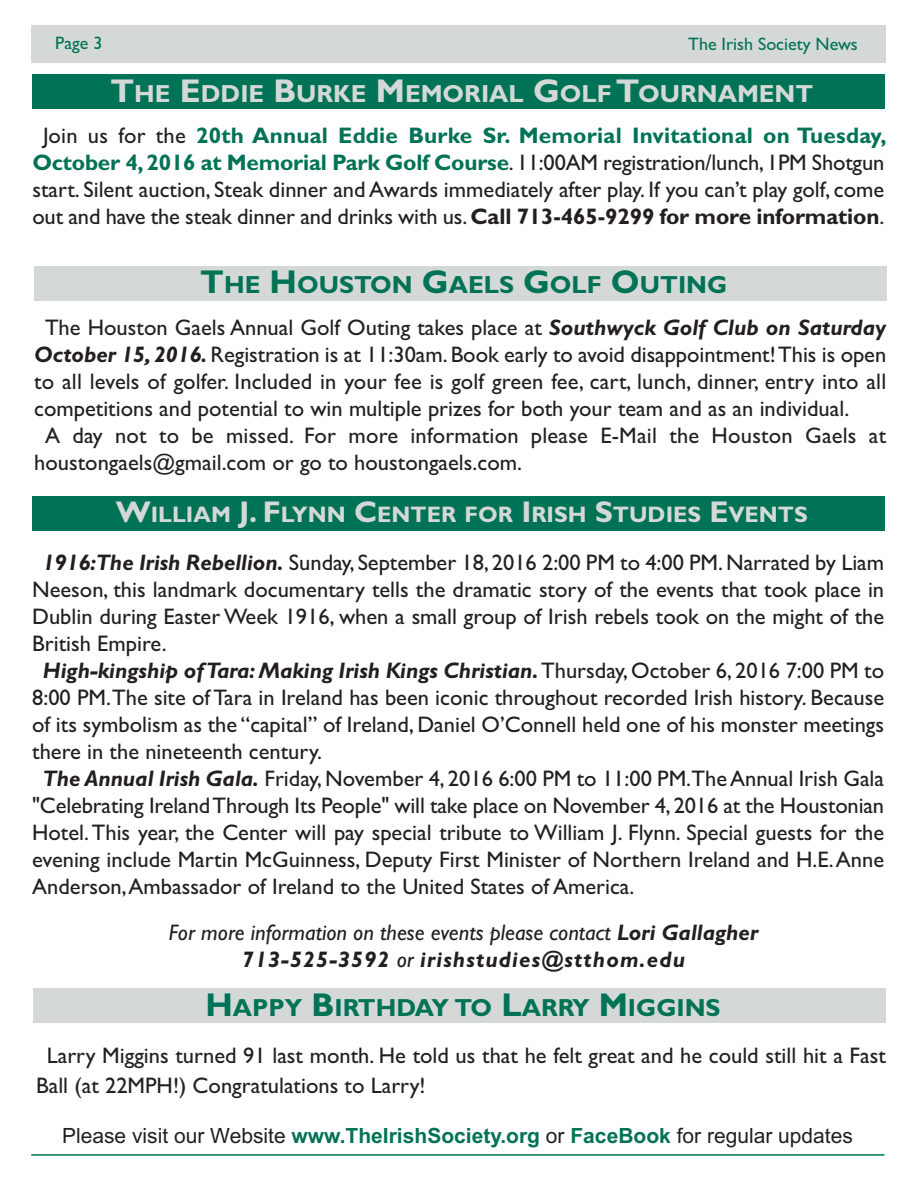
<style>
.page{position:relative;width:918px;height:1188px;background:#fff}
.page>*{position:absolute;margin:0;border:0;box-sizing:border-box;transform-origin:0 0}
.t1{font:700 24.75px "Gill Sans";color:#007255}
.t2{font:700 24.75px "Gill Sans";color:#d4d9d8}
.t3{font:22.5px/27px "Gill Sans";color:#231f20}
.t4{font:italic 700 22.5px/27px "Gill Sans";letter-spacing:.05em;color:#231f20;text-align:center}
.t5{font:italic 700 22.5px "Gill Sans";color:#231f20}
.t6{font:700 22.5px "Gill Sans";color:#d4d9d8}
.t7{font:21px "Arial";color:#231f20}
.t8{font:18px "Gill Sans";color:#007255}
.s1{font-size:33px}
.s2{font-weight:700;color:#007255}
.s3{font-weight:700}
.s4{font-weight:700;font-style:italic}
.s5{font-size:30px}
.s6{font-weight:400;font-style:normal}
.s7{font-weight:400}
</style>
<div class="page">
<div style="left:31px;top:25px;width:855px;height:38px;background:#d4d9d8"></div>
<hr style="left:31px;top:1154px;width:854px;height:2px;background:#007255">
<div style="left:34px;top:266px;width:853px;height:34px;background:#d4d9d8"></div>
<div style="left:33px;top:988px;width:853px;height:35px;background:#d4d9d8"></div>
<div style="left:32px;top:497px;width:853px;height:34px;background:#007255"></div>
<div style="left:32px;top:74px;width:853px;height:35px;background:#007255"></div>
<p class="t8" style="left:55px;top:32px;width:49px">Page 3</p>
<p class="t8" style="left:688px;top:34px;width:171px">The Irish Society News</p>
<p class="t2" style="left:110px;top:79px;width:704px"><span class="s1">T</span>HE <span class="s1">E</span>DDIE <span class="s1">B</span>URKE <span class="s1">M</span>EMORIAL <span class="s1">G</span>OLF <span class="s1">T</span>OURNAMENT</p>
<p class="t3" style="left:32px;top:122px;width:856px;text-align:center">Join us for the <span class="s2">20th Annual Eddie Burke Sr. Memorial Invitational on Tuesday, October 4,2016 at Memorial Park Golf Course</span>. 11:00AM registration/lunch, 1PM Shotgun start. Silent auction, Steak dinner and Awards immediately after play. If you can’t play golf, come out and have the steak dinner and drinks with us.<span class="s3">Call 713-465-9299 for more information</span>.</p>
<p class="t1" style="left:200px;top:270px;width:528px"><span class="s1">T</span>HE <span class="s1">H</span>OUSTON <span class="s1">G</span>AELS <span class="s1">G</span>OLF <span class="s1">O</span>UTING</p>
<p class="t3" style="left:45px;top:313px;width:843px">The Houston Gaels Annual Golf Outing takes place at <span class="s4">Southwyck Golf Club on Saturday</span></p>
<p class="t3" style="left:34px;top:340px;width:854px"><span class="s4">October 15, 2016.</span>Registration is at 11:30am.Book early to avoid disappointment!This is open</p>
<p class="t3" style="left:34px;top:367px;width:854px">to all levels of golfer. Included in your fee is golf green fee, cart, lunch, dinner, entry into all</p>
<p class="t3" style="left:34px;top:394px;width:817px">competitions and potential to win multiple prizes for both your team and as an individual.</p>
<p class="t3" style="left:45px;top:421px;width:843px">A day not to be missed. For more information please E-Mail the Houston Gaels at</p>
<p class="t3" style="left:34px;top:448px;width:489px">houstongaels@gmail.com or go to houstongaels.com.</p>
<p class="t6" style="left:116px;top:501px;width:693px"><span class="s5">W</span>ILLIAM <span class="s5">J. F</span>LYNN <span class="s5">C</span>ENTER FOR <span class="s5">I</span>RISH <span class="s5">S</span>TUDIES <span class="s5">E</span>VENTS</p>
<p class="t3" style="left:43px;top:549px;width:843px"><span class="s4">1916:The Irish Rebellion.</span> Sunday, September 18, 2016 2:00 PM to 4:00 PM.Narrated by Liam</p>
<p class="t3" style="left:32px;top:576px;width:854px">Neeson, this landmark documentary tells the dramatic story of the events that took place in</p>
<p class="t3" style="left:32px;top:603px;width:854px">Dublin during Easter Week 1916, when a small group of Irish rebels took on the might of the</p>
<p class="t3" style="left:32px;top:630px;width:136px">British Empire.</p>
<p class="t5" style="left:43px;top:657px;width:843px">High-kingship ofTara:Making Irish Kings Christian.<span class="s6">Thursday, October 6, 2016 7:00 PM to</span></p>
<p class="t3" style="left:32px;top:684px;width:854px">8:00 PM.The site ofTara in Ireland has been iconic throughout recorded Irish history. Because</p>
<p class="t3" style="left:32px;top:711px;width:854px">of its symbolism as the “capital” of Ireland, Daniel O’Connell held one of his monster meetings</p>
<p class="t3" style="left:32px;top:738px;width:291px">there in the nineteenth century.</p>
<p class="t3" style="left:43px;top:765px;width:843px"><span class="s4">The Annual Irish Gala.</span> Friday,November 4, 2016 6:00 PM to 11:00 PM.TheAnnual Irish Gala</p>
<p class="t3" style="left:32px;top:792px;width:854px">"Celebrating IrelandThrough Its People" will take place on November 4, 2016 at the Houstonian</p>
<p class="t3" style="left:32px;top:819px;width:854px">Hotel.This year, the Center will pay special tribute to William J. Flynn. Special guests for the</p>
<p class="t3" style="left:32px;top:846px;width:854px">evening include Martin McGuinness, Deputy First Minister of Northern Ireland and H.E.Anne</p>
<p class="t3" style="left:32px;top:873px;width:604px">Anderson,Ambassador of Ireland to the United States of America.</p>
<p class="t4" style="left:169px;top:919px;width:591px"><span class="s7">For more information on these events please contact</span> Lori Gallagher<br>713-525-3592 <span class="s7">or</span> irishstudies@stthom.edu</p>
<p class="t1" style="left:205px;top:993px;width:517px"><span class="s1">H</span>APPY <span class="s1">B</span>IRTHDAY TO <span class="s1">L</span>ARRY <span class="s1">M</span>IGGINS</p>
<p class="t3" style="left:36px;top:1040px;width:851px;line-height:30px;text-indent:11px">Larry Miggins turned 91 last month. He told us that he felt great and he could still hit a Fast<br>Ball (at 22MPH!) Congratulations to Larry!</p>
<p class="t7" style="left:62px;top:1124px;width:792px">Please visit our Website <span class="s2">www.TheIrishSociety.org</span> or <span class="s2">FaceBook</span> for regular updates</p>
</div>
